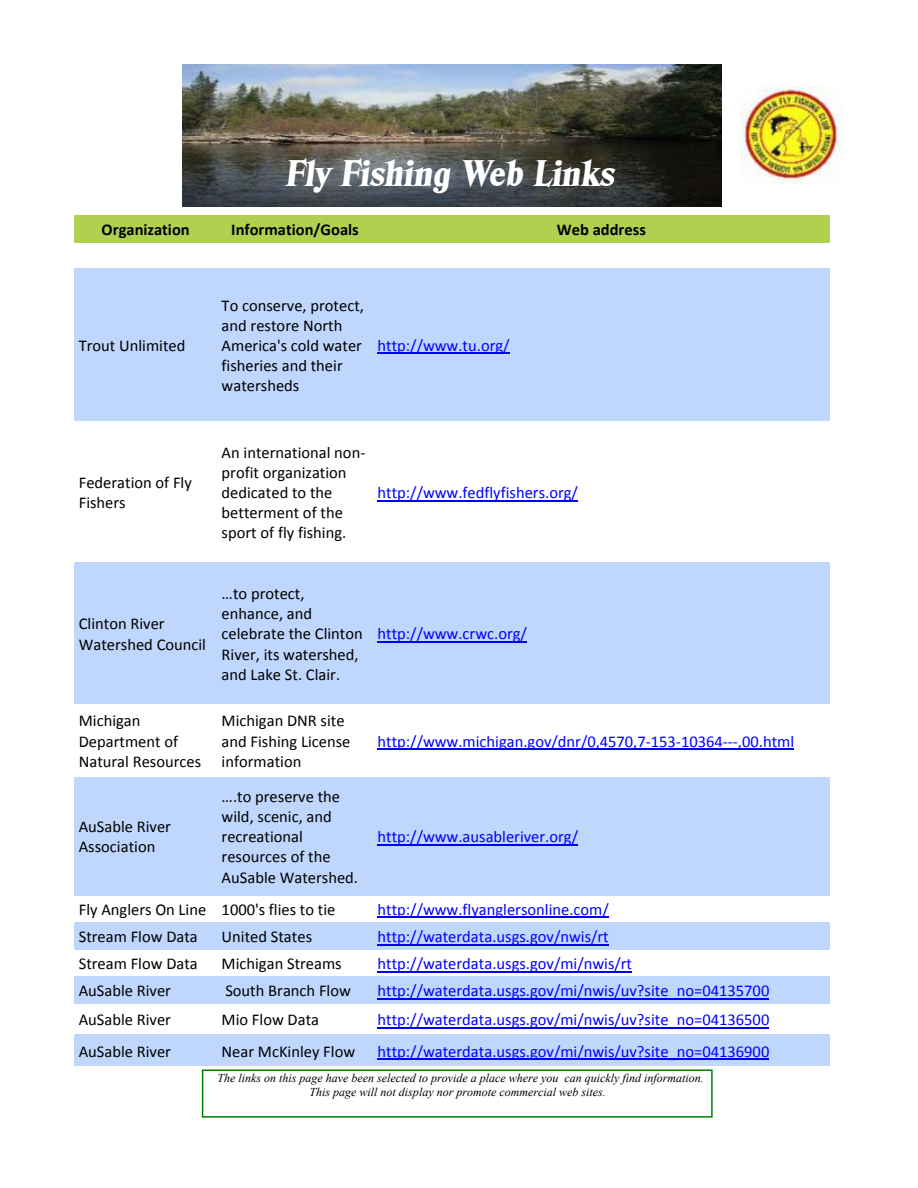
<style>
.page{position:relative;width:918px;height:1188px;background:#fff}
.page>*{position:absolute;margin:0;border:0;box-sizing:border-box;transform-origin:0 0}
.t1{font:italic 36px "Blue Ridge Heavy SF Bold";color:#fff}
.t2{font:16.5px/20.1px "Calibri";color:#000}
.t3{font:16.5px "Calibri";color:#00f}
.t4{font:700 16.5px "Calibri";color:#000}
.t5{font:italic 12px/13.8px "Times New Roman";color:#000;text-align:center}
</style>
<div class="page">
<img style="left:183px;top:64px;width:538px;height:143px">
<img style="left:740px;top:86px;width:104px;height:99px">
<div style="left:74px;top:215px;width:143px;height:28px;background:#b0d050"></div>
<div style="left:217px;top:215px;width:156px;height:28px;background:#b0d050"></div>
<div style="left:373px;top:215px;width:457px;height:28px;background:#b0d050"></div>
<div style="left:74px;top:269px;width:143px;height:152px;background:#bfd7fd"></div>
<div style="left:217px;top:269px;width:156px;height:152px;background:#bfd7fd"></div>
<div style="left:373px;top:269px;width:457px;height:152px;background:#bfd7fd"></div>
<div style="left:74px;top:563px;width:143px;height:141px;background:#bfd7fd"></div>
<div style="left:217px;top:563px;width:156px;height:141px;background:#bfd7fd"></div>
<div style="left:373px;top:563px;width:457px;height:141px;background:#bfd7fd"></div>
<div style="left:74px;top:777px;width:143px;height:118px;background:#bfd7fd"></div>
<div style="left:217px;top:777px;width:156px;height:118px;background:#bfd7fd"></div>
<div style="left:373px;top:777px;width:457px;height:118px;background:#bfd7fd"></div>
<div style="left:74px;top:923px;width:143px;height:27px;background:#bfd7fd"></div>
<div style="left:217px;top:923px;width:156px;height:27px;background:#bfd7fd"></div>
<div style="left:373px;top:923px;width:457px;height:27px;background:#bfd7fd"></div>
<div style="left:74px;top:977px;width:143px;height:27px;background:#bfd7fd"></div>
<div style="left:217px;top:977px;width:156px;height:27px;background:#bfd7fd"></div>
<div style="left:373px;top:977px;width:457px;height:27px;background:#bfd7fd"></div>
<div style="left:74px;top:1035px;width:143px;height:31px;background:#bfd7fd"></div>
<div style="left:217px;top:1035px;width:156px;height:31px;background:#bfd7fd"></div>
<div style="left:373px;top:1035px;width:457px;height:31px;background:#bfd7fd"></div>
<hr style="left:377px;top:353px;width:133px;height:1px;background:#00f">
<hr style="left:377px;top:500px;width:201px;height:1px;background:#00f">
<hr style="left:377px;top:641px;width:150px;height:1px;background:#00f">
<hr style="left:377px;top:748px;width:417px;height:1px;background:#00f">
<hr style="left:377px;top:844px;width:201px;height:1px;background:#00f">
<hr style="left:377px;top:917px;width:232px;height:1px;background:#00f">
<hr style="left:377px;top:944px;width:232px;height:1px;background:#00f">
<hr style="left:377px;top:971px;width:255px;height:1px;background:#00f">
<hr style="left:377px;top:998px;width:392px;height:1px;background:#00f">
<hr style="left:377px;top:1027px;width:392px;height:1px;background:#00f">
<hr style="left:377px;top:1058px;width:392px;height:1px;background:#00f">
<div style="left:202px;top:1069px;width:511px;height:49px;border:2px solid #008000"></div>
<h1 class="t1" style="left:285px;top:159px;width:330px">Fly Fishing Web Links</h1>
<p class="t4" style="left:102px;top:223px;width:90px">Organization</p>
<p class="t4" style="left:231px;top:223px;width:129px">Information/Goals</p>
<p class="t4" style="left:557px;top:223px;width:91px">Web address</p>
<p class="t2" style="left:79px;top:337px;width:108px">Trout Unlimited</p>
<p class="t2" style="left:222px;top:297px;width:144px">To conserve, protect, and restore North<br>America's cold water fisheries and their watersheds</p>
<p class="t3" style="left:377px;top:339px;width:134px">http://www.tu.org/</p>
<p class="t2" style="left:79px;top:474px;width:115px">Federation of Fly<br>Fishers</p>
<p class="t2" style="left:222px;top:444px;width:145px">An international non&shy;profit organization dedicated to the betterment of the sport of fly fishing.</p>
<p class="t3" style="left:377px;top:486px;width:202px">http://www.fedflyfishers.org/</p>
<p class="t2" style="left:79px;top:615px;width:129px">Clinton River<br>Watershed Council</p>
<p class="t2" style="left:222px;top:585px;width:143px">…to protect, enhance, and celebrate the Clinton<br>River, its watershed, and Lake St. Clair.</p>
<p class="t2" style="left:79px;top:712px;width:124px">Michigan<br>Department of<br>Natural Resources</p>
<p class="t2" style="left:222px;top:712px;width:130px">Michigan DNR site and Fishing License information</p>
<p class="t2" style="left:79px;top:818px;width:94px">AuSable River<br>Association</p>
<p class="t2" style="left:222px;top:788px;width:138px">….to preserve the wild, scenic, and recreational resources of the<br>AuSable Watershed.</p>
<p class="t3" style="left:377px;top:627px;width:151px">http://www.crwc.org/</p>
<p class="t3" style="left:377px;top:734px;width:418px">http://www.michigan.gov/dnr/0,4570,7-153-10364---,00.html</p>
<p class="t3" style="left:377px;top:830px;width:202px">http://www.ausableriver.org/</p>
<p class="t2" style="left:79px;top:901px;width:258px">Fly Anglers On Line 1000's flies to tie</p>
<p class="t3" style="left:377px;top:903px;width:233px">http://www.flyanglersonline.com/</p>
<p class="t2" style="left:79px;top:928px;width:121px">Stream Flow Data</p>
<p class="t2" style="left:222px;top:928px;width:92px">United States</p>
<p class="t3" style="left:377px;top:930px;width:233px">http://waterdata.usgs.gov/nwis/rt</p>
<p class="t2" style="left:79px;top:955px;width:121px">Stream Flow Data</p>
<p class="t2" style="left:222px;top:955px;width:122px">Michigan Streams</p>
<p class="t3" style="left:377px;top:957px;width:256px">http://waterdata.usgs.gov/mi/nwis/rt</p>
<p class="t2" style="left:79px;top:982px;width:94px">AuSable River</p>
<p class="t2" style="left:225px;top:982px;width:127px">South Branch Flow</p>
<p class="t3" style="left:377px;top:984px;width:393px">http://waterdata.usgs.gov/mi/nwis/uv?site_no=04135700</p>
<p class="t2" style="left:79px;top:1011px;width:94px">AuSable River</p>
<p class="t2" style="left:222px;top:1011px;width:99px">Mio Flow Data</p>
<p class="t3" style="left:377px;top:1013px;width:393px">http://waterdata.usgs.gov/mi/nwis/uv?site_no=04136500</p>
<p class="t2" style="left:79px;top:1042px;width:94px">AuSable River</p>
<p class="t2" style="left:222px;top:1042px;width:135px">Near McKinley Flow</p>
<p class="t3" style="left:377px;top:1044px;width:393px">http://waterdata.usgs.gov/mi/nwis/uv?site_no=04136900</p>
<p class="t5" style="left:217px;top:1072px;width:488px">The links on this page have been selected to provide a place where you can quickly find information.<br>This page will not display nor promote commercial web sites.</p>
</div>
